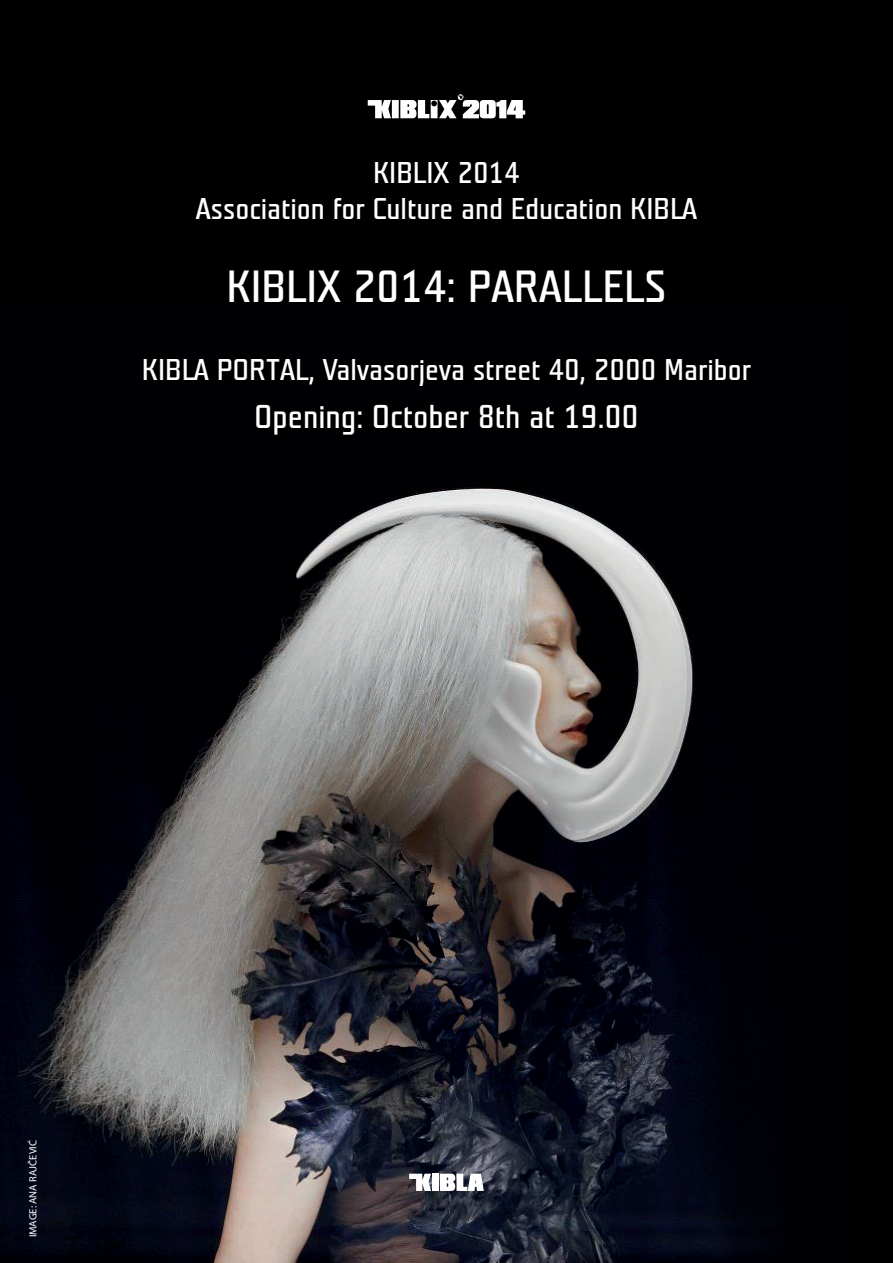
<style>
.page{position:relative;width:893px;height:1263px;background:#000}
.page>*{position:absolute;margin:0;border:0;box-sizing:border-box;transform-origin:0 0}
.t1{font:700 45px "Teuton Hell";color:#fff}
.t2{font:700 33px "Teuton Hell";color:#fff}
.t3{font:700 30px/36px "Teuton Hell";color:#fff;text-align:center}
.t4{font:10.5px "Myriad Pro";color:#fff}
</style>
<div class="page">
<img style="left:0;top:487px;width:779px;height:776px">
<svg style="left:368px;top:94px;width:157px;height:24px"></svg>
<svg style="left:409px;top:1174px;width:22px;height:17px"></svg>
<div style="left:432px;top:1174px;width:6px;height:17px;background:#fff"></div>
<svg style="left:440px;top:1174px;width:44px;height:17px"></svg>
<p class="t3" style="left:196px;top:155px;width:503px">KIBLIX 2014<br>Association for Culture and Education KIBLA</p>
<h1 class="t1" style="left:226px;top:264px;width:441px">KIBLIX 2014: PARALLELS</h1>
<p class="t3" style="left:142px;top:353px;width:611px">KIBLA PORTAL, Valvasorjeva street 40, 2000 Maribor</p>
<p class="t2" style="left:254px;top:400px;width:386px">Opening: October 8th at 19.00</p>
<p class="t4" style="left:26px;top:1237px;width:99px;rotate:-90deg">IMAGE: ANA RAJČEVIĆ</p>
</div>
